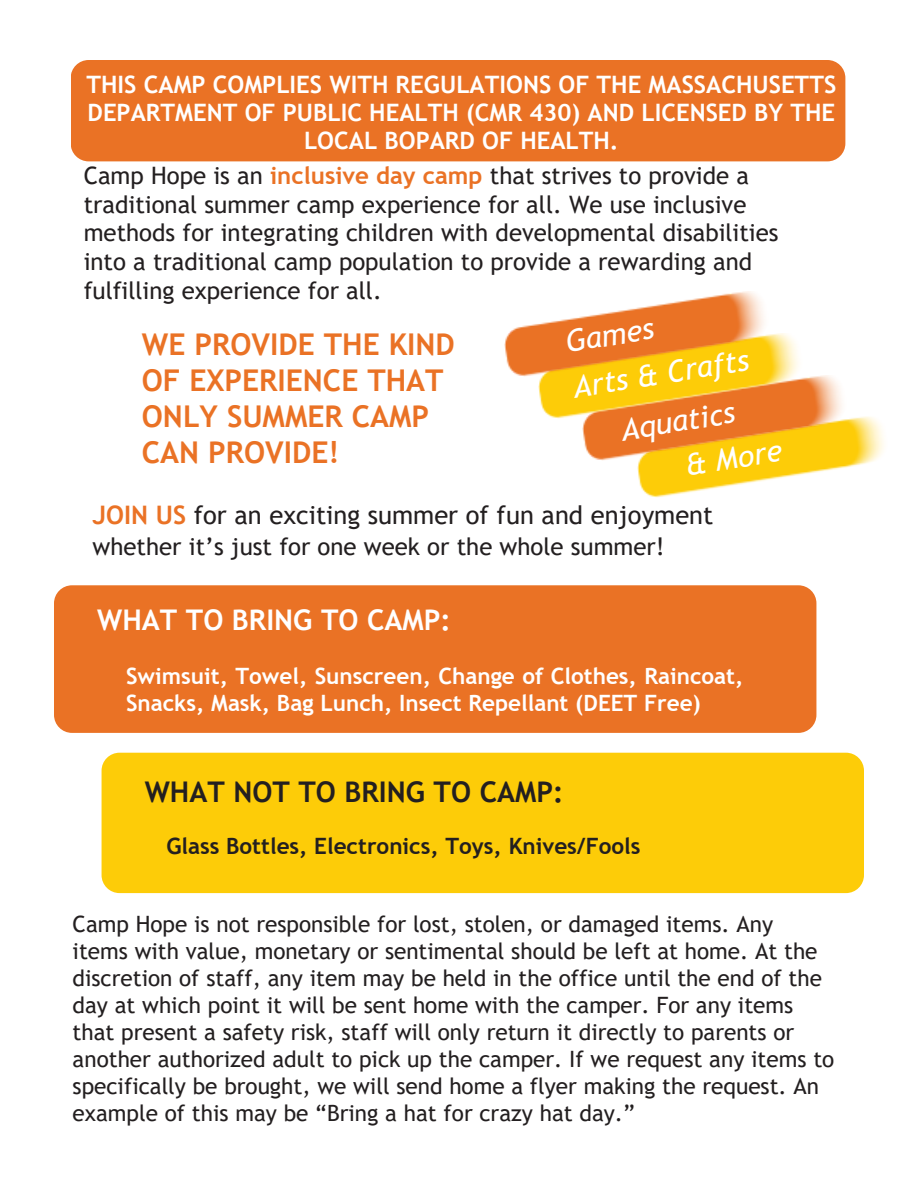
<style>
.page{position:relative;width:918px;height:1188px;background:#fff}
.page>*{position:absolute;margin:0;border:0;box-sizing:border-box;transform-origin:0 0}
.t1{font:700 30px/36px "Trebuchet MS";color:#ea7225}
.t2{font:italic 30px/46px "Trebuchet MS";color:#fff}
.t3{font:700 28.5px "Trebuchet MS";color:#231f20}
.t4{font:700 28.5px "Trebuchet MS";color:#fff}
.t5{font:25.5px "Trebuchet MS";color:#231f20}
.t6{font:24px "Trebuchet MS";color:#231f20}
.t7{font:700 24px/28.2px "Trebuchet MS";color:#fff;text-align:center}
.t8{font:22.5px/27px "Trebuchet MS";color:#231f20}
.t9{font:700 22.5px/27px "Trebuchet MS";color:#fff}
.t10{font:700 22.5px "Trebuchet MS";color:#231f20}
.s1{font-weight:700;color:#ea7225}
</style>
<div class="page">
<img style="left:638px;top:416px;width:246px;height:82px">
<img style="left:582px;top:375px;width:264px;height:85px">
<img style="left:538px;top:333px;width:265px;height:85px">
<div style="left:54px;top:585px;width:762px;height:148px;background:#ea7225;border-radius:18px"></div>
<div style="left:102px;top:753px;width:762px;height:140px;background:#fdcc08;border-radius:18px"></div>
<img style="left:504px;top:291px;width:264px;height:85px">
<div style="left:71px;top:60px;width:774px;height:101px;background:#ea7225;border-radius:18px"></div>
<p class="t7" style="left:87px;top:70px;width:751px">THIS CAMP COMPLIES WITH REGULATIONS OF THE MASSACHUSETTS<br>DEPARTMENT OF PUBLIC HEALTH (CMR 430) AND LICENSED BY THE<br>LOCAL BOPARD OF HEALTH.</p>
<h2 class="t6" style="left:84px;top:161px;width:667px">Camp Hope is an <span class="s1">inclusive day camp</span> that strives to provide a</h2>
<h1 class="t6" style="left:84px;top:191px;width:664px">traditional summer camp experience for all. We use inclusive</h1>
<p class="t6" style="left:84px;top:219px;width:696px">methods for integrating children with developmental disabilities</p>
<p class="t6" style="left:84px;top:248px;width:670px">into a traditional camp population to provide a rewarding and</p>
<p class="t6" style="left:84px;top:276px;width:300px">fulfilling experience for all.</p>
<p class="t1" style="left:142px;top:326px;width:315px">WE PROVIDE THE KIND<br>OF EXPERIENCE THAT<br>ONLY SUMMER CAMP<br>CAN PROVIDE!</p>
<p class="t2" style="left:562px;top:319px;width:179px;rotate:-9deg">Games<br>Arts &amp; Crafts</p>
<p class="t2" style="left:675px;top:399px;width:99px;line-height:45px;text-indent:-58px;rotate:-9deg">Aquatics<br>&amp; More</p>
<p class="t5" style="left:93px;top:500px;width:622px"><span class="s1">JOIN US</span> for an exciting summer of fun and enjoyment</p>
<p class="t6" style="left:93px;top:532px;width:574px">whether it’s just for one week or the whole summer!</p>
<p class="t4" style="left:97px;top:604px;width:355px">WHAT TO BRING TO CAMP:</p>
<h1 class="t9" style="left:126px;top:662px;width:619px">Swimsuit, Towel, Sunscreen, Change of Clothes, Raincoat,<br>Snacks, Mask, Bag Lunch, Insect Repellant (DEET Free)</h1>
<h1 class="t3" style="left:145px;top:775px;width:420px">WHAT NOT TO BRING TO CAMP:</h1>
<h3 class="t10" style="left:166px;top:833px;width:476px">Glass Bottles, Electronics, Toys, Knives/Fools</h3>
<h3 class="t8" style="left:73px;top:910px;width:702px">Camp Hope is not responsible for lost, stolen, or damaged items. Any</h3>
<p class="t8" style="left:73px;top:937px;width:751px">items with value, monetary or sentimental should be left at home. At the discretion of staff, any item may be held in the office until the end of the day at which point it will be sent home with the camper. For any items</p>
<p class="t8" style="left:73px;top:1018px;width:763px">that present a safety risk, staff will only return it directly to parents or another authorized adult to pick up the camper. If we request any items to specifically be brought, we will send home a flyer making the request. An example of this may be “Bring a hat for crazy hat day.”</p>
</div>
